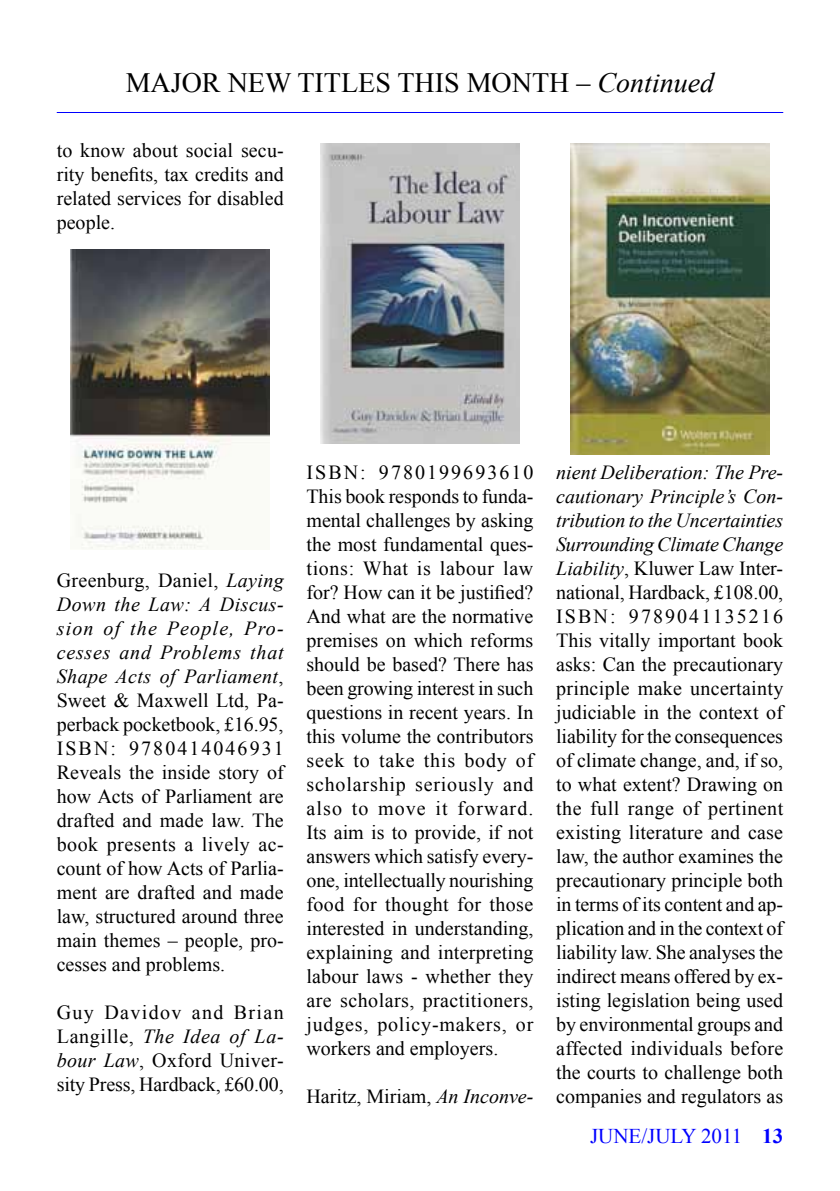
<style>
.page{position:relative;width:840px;height:1191px;background:#fff}
.page>*{position:absolute;margin:0;border:0;box-sizing:border-box;transform-origin:0 0}
.t1{font:28px "Times New Roman";color:#000}
.t2{font:21px "Times New Roman";color:#00f}
.t3{font:20px/24px "Times New Roman";color:#000;text-align:justify}
.s1{font-style:italic}
.s2{font-weight:700}
</style>
<div class="page">
<hr style="left:57px;top:112px;width:725px;height:1px;background:#00f">
<img style="left:71px;top:249px;width:198px;height:300px">
<img style="left:570px;top:143px;width:198px;height:311px">
<img style="left:320px;top:143px;width:199px;height:300px">
<h1 class="t1" style="left:126px;top:64px;width:590px">MAJOR NEW TITLES THIS MONTH – <span class="s1">Continued</span></h1>
<p class="t3" style="left:57px;top:138px;width:228px">to know about social secu&shy;rity benefits, tax credits and related services for disabled people.</p>
<p class="t3" style="left:57px;top:567px;width:228px">Greenburg, Daniel, <span class="s1">Laying Down the Law: A Discus&shy;sion of the People, Pro&shy;cesses and Problems that Shape Acts of Parliament</span>, Sweet &amp; Maxwell Ltd, Pa&shy;perback pocketbook, £16.95, ISBN: 9780414046931<br>Reveals the inside story of how Acts of Parliament are drafted and made law. The book presents a lively ac&shy;count of how Acts of Parlia&shy;ment are drafted and made law, structured around three main themes – people, pro&shy;cesses and problems.</p>
<p class="t3" style="left:57px;top:999px;width:228px">Guy Davidov and Brian Langille, <span class="s1">The Idea of La&shy;bour Law</span>, Oxford Univer&shy;sity Press, Hardback, £60.00,</p>
<p class="t3" style="left:306px;top:460px;width:228px">ISBN: 9780199693610<br>This book responds to funda&shy;mental challenges by asking the most fundamental ques&shy;tions: What is labour law for? How can it be justified?<br>And what are the normative premises on which reforms should be based? There has been growing interest in such questions in recent years. In this volume the contributors seek to take this body of scholarship seriously and also to move it forward.<br>Its aim is to provide, if not answers which satisfy every&shy;one, intellectually nourishing food for thought for those interested in understanding, explaining and interpreting labour laws - whether they are scholars, practitioners, judges, policy-makers, or workers and employers.</p>
<p class="t3" style="left:306px;top:1084px;width:228px">Haritz, Miriam, <span class="s1">An Inconve-</span></p>
<p class="t3" style="left:556px;top:460px;width:228px"><span class="s1">nient Deliberation: The Pre&shy;cautionary Principle’s Con&shy;tribution to the Uncertainties Surrounding Climate Change Liability</span>, Kluwer Law Inter&shy;national, Hardback, £108.00, ISBN: 9789041135216<br>This vitally important book asks: Can the precautionary principle make uncertainty judiciable in the context of liability for the consequences of climate change, and, if so, to what extent? Drawing on the full range of pertinent existing literature and case law, the author examines the precautionary principle both in terms of its content and ap&shy;plication and in the context of liability law. She analyses the indirect means offered by ex&shy;isting legislation being used by environmental groups and affected individuals before the courts to challenge both companies and regulators as</p>
<p class="t2" style="left:589px;top:1122px;width:195px">JUNE/JULY 2011 <span class="s2">13</span></p>
</div>
